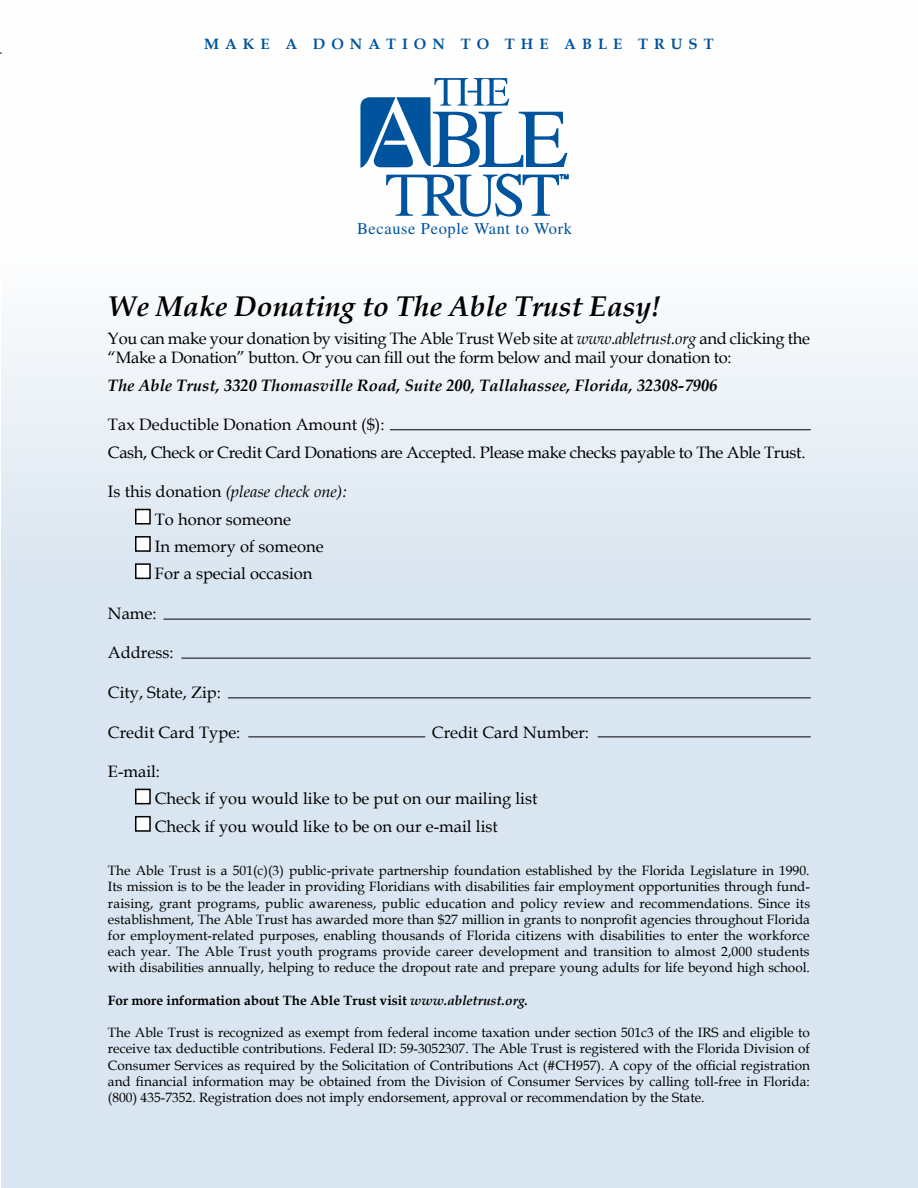
<style>
.page{position:relative;width:918px;height:1188px;background:#fff}
.page>*{position:absolute;margin:0;border:0;box-sizing:border-box;transform-origin:0 0}
.t1{font:italic 700 28.5px "Book Antiqua";color:#000}
.t2{font:16.5px/19.8px "Book Antiqua";letter-spacing:-.02em;color:#000}
.t3{font:16.5px/27.3px "Book Antiqua";color:#000}
.t4{font:italic 700 16.5px "Book Antiqua";color:#000}
.t5{font:16.35px "Times";letter-spacing:.04em;color:#00549e}
.t6{font:700 15px "Book Antiqua";letter-spacing:.4em;color:#00549e}
.t7{font:13.5px/16.2px "Book Antiqua";color:#000;text-align:justify}
.t8{font:700 13.5px "Book Antiqua";color:#000}
.s1{font-style:italic}
</style>
<div class="page">
<div style="left:1px;top:0;width:917px;height:1188px;background:linear-gradient(to bottom,#fefefe,#cdddeb)"></div>
<div style="left:136px;top:510px;width:14px;height:14px;background:#fff"></div>
<div style="left:135px;top:509px;width:16px;height:16px;border:2px solid #000"></div>
<div style="left:136px;top:537px;width:14px;height:14px;background:#fff"></div>
<div style="left:135px;top:536px;width:16px;height:16px;border:2px solid #000"></div>
<div style="left:136px;top:564px;width:14px;height:14px;background:#fff"></div>
<div style="left:135px;top:563px;width:16px;height:16px;border:2px solid #000"></div>
<div style="left:136px;top:789px;width:14px;height:15px;background:#fff"></div>
<div style="left:135px;top:789px;width:16px;height:15px;border:2px solid #000"></div>
<div style="left:136px;top:817px;width:14px;height:14px;background:#fff"></div>
<div style="left:135px;top:816px;width:16px;height:16px;border:2px solid #000"></div>
<svg style="left:360px;top:78px;width:209px;height:139px"></svg>
<hr style="left:390px;top:429px;width:421px;height:1px;background:#000">
<hr style="left:163px;top:619px;width:648px;height:1px;background:#000">
<hr style="left:181px;top:658px;width:630px;height:1px;background:#000">
<hr style="left:228px;top:698px;width:583px;height:1px;background:#000">
<hr style="left:248px;top:736px;width:177px;height:1px;background:#000">
<hr style="left:598px;top:736px;width:213px;height:1px;background:#000">
<p class="t6" style="left:204px;top:34px;width:375px">Make a Donation to The Ab</p>
<p class="t6" style="left:598px;top:34px;width:88px">le Trust</p>
<p class="t5" style="left:357px;top:219px;width:216px">Because People Want to Work</p>
<h1 class="t1" style="left:108px;top:287px;width:554px">We Make Donating to The Able Trust Easy!</h1>
<p class="t2" style="left:108px;top:328px;width:703px">You can make your donation by visiting The Able Trust Web site at <span class="s1">www.abletrust.org</span> and clicking the “Make a Donation” button. Or you can fill out the form below and mail your donation to:</p>
<p class="t4" style="left:108px;top:374px;width:611px">The Able Trust, 3320 Thomasville Road, Suite 200, Tallahassee, Florida, 32308-7906</p>
<p class="t2" style="left:108px;top:411px;width:699px;line-height:27.3px">Tax Deductible Donation Amount ($):<br>Cash, Check or Credit Card Donations are Accepted. Please make checks payable to The Able Trust.</p>
<p class="t3" style="left:155px;top:478px;width:193px;text-indent:-47px">Is this donation <span class="s1">(please check one):<br></span>To honor someone<br>In memory of someone<br>For a special occasion</p>
<p class="t2" style="left:108px;top:603px;width:50px">Name:</p>
<p class="t2" style="left:108px;top:642px;width:67px">Address:</p>
<p class="t3" style="left:108px;top:678px;width:114px">City, State, Zip:</p>
<p class="t3" style="left:108px;top:718px;width:134px">Credit Card Type:</p>
<p class="t3" style="left:432px;top:718px;width:159px">Credit Card Number:</p>
<p class="t3" style="left:155px;top:757px;width:384px;text-indent:-47px">E-mail:<br>Check if you would like to be put on our mailing list<br>Check if you would like to be on our e-mail list</p>
<p class="t7" style="left:108px;top:862px;width:704px">The Able Trust is a 501(c)(3) public-private partnership foundation established by the Florida Legislature in 1990.<br>Its mission is to be the leader in providing Floridians with disabilities fair employment opportunities through fund&shy;raising, grant programs, public awareness, public education and policy review and recommendations. Since its establishment, The Able Trust has awarded more than $27 million in grants to nonprofit agencies throughout Florida for employment-related purposes, enabling thousands of Florida citizens with disabilities to enter the workforce each year. The Able Trust youth programs provide career development and transition to almost 2,000 students with disabilities annually, helping to reduce the dropout rate and prepare young adults for life beyond high school.</p>
<p class="t8" style="left:108px;top:991px;width:422px">For more information about The Able Trust visit <span class="s1">www.abletrust.org.</span></p>
<p class="t7" style="left:108px;top:1024px;width:703px">The Able Trust is recognized as exempt from federal income taxation under section 501c3 of the IRS and eligible to receive tax deductible contributions. Federal ID: 59-3052307. The Able Trust is registered with the Florida Division of Consumer Services as required by the Solicitation of Contributions Act (#CH957). A copy of the official registration and financial information may be obtained from the Division of Consumer Services by calling toll-free in Florida: (800) 435-7352. Registration does not imply endorsement, approval or recommendation by the State.</p>
</div>
